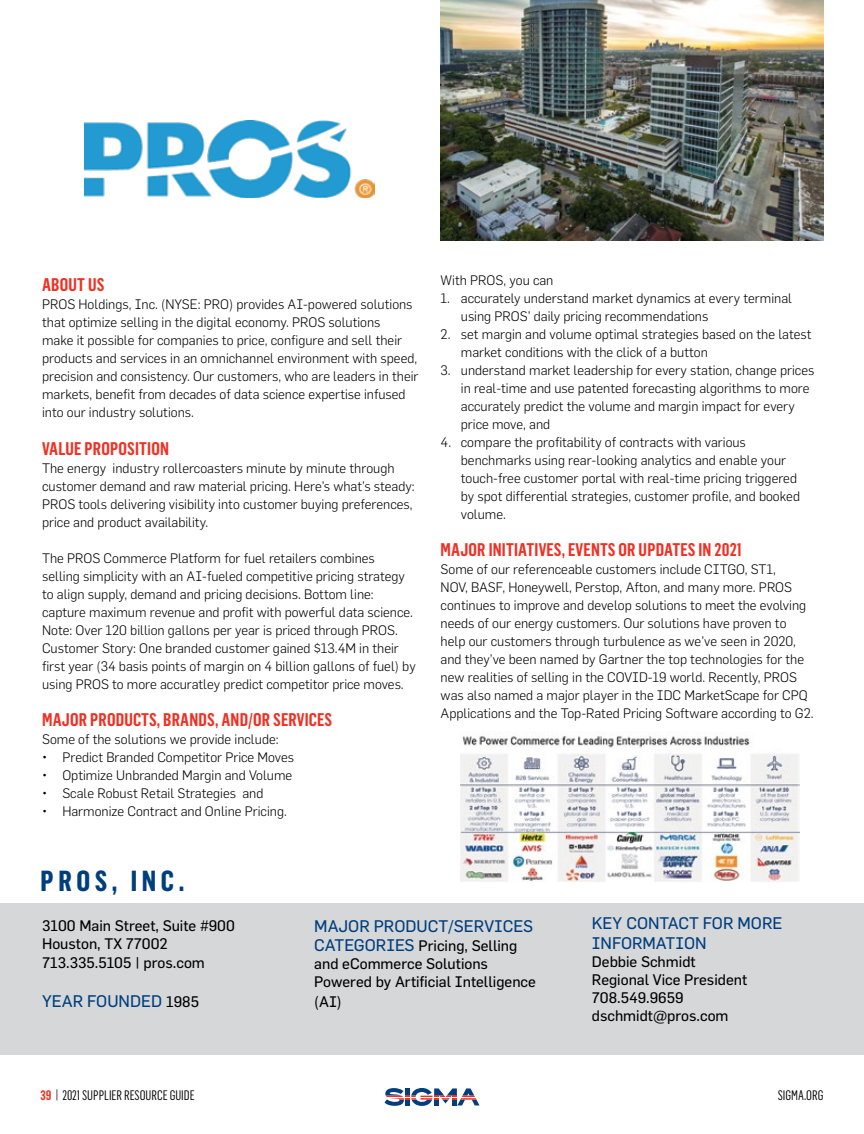
<style>
.page{position:relative;width:864px;height:1134px;background:#fff}
.page>*{position:absolute;margin:0;border:0;box-sizing:border-box;transform-origin:0 0}
.t1{font:700 28.5px "Flama Condensed";letter-spacing:.16em;color:#003e7e}
.t2{font:600 18px "Flama Condensed";letter-spacing:.01em;color:#ee3124}
.t3{font:16.5px/19.5px "Flama Basic";color:#003e7e}
.t4{font:15px/18px "Flama Basic";color:#000}
.t5{font:300 13.5px/18px "Flama";color:#000}
.t6{font:13.5px "Flama Condensed";color:#000}
.s1{font-size:15px;color:#000}
.s2{font-size:16.5px;color:#003e7e}
.s3{font-weight:600;color:#ee3124}
</style>
<div class="page">
<svg style="left:384px;top:1088px;width:96px;height:18px"></svg>
<img style="left:85px;top:120px;width:289px;height:77px">
<img style="left:441px;top:0;width:383px;height:240px">
<img style="left:460px;top:733px;width:339px;height:149px">
<div style="left:0;top:904px;width:864px;height:151px;background:#d6d7d8"></div>
<h2 class="t2" style="left:42px;top:273px;width:64px">ABOUT US</h2>
<p class="t5" style="left:42px;top:295px;width:378px">PROS Holdings, Inc. (NYSE: PRO) provides AI-powered solutions that optimize selling in the digital economy. PROS solutions<br>make it possible for companies to price, configure and sell their products and services in an omnichannel environment with speed, precision and consistency. Our customers, who are leaders in their markets, benefit from decades of data science expertise infused into our industry solutions.</p>
<h2 class="t2" style="left:42px;top:437px;width:128px">VALUE PROPOSITION</h2>
<p class="t5" style="left:42px;top:459px;width:374px">The energy industry rollercoasters minute by minute through customer demand and raw material pricing. Here’s what’s steady:<br>PROS tools delivering visibility into customer buying preferences, price and product availability.</p>
<p class="t5" style="left:42px;top:549px;width:375px">The PROS Commerce Platform for fuel retailers combines selling simplicity with an AI-fueled competitive pricing strategy to align supply, demand and pricing decisions. Bottom line: capture maximum revenue and profit with powerful data science.<br>Note: Over 120 billion gallons per year is priced through PROS.<br>Customer Story: One branded customer gained $13.4M in their first year (34 basis points of margin on 4 billion gallons of fuel) by using PROS to more accuratley predict competitor price moves.</p>
<h2 class="t2" style="left:42px;top:708px;width:292px">MAJOR PRODUCTS, BRANDS, AND/OR SERVICES</h2>
<p class="t5" style="left:42px;top:730px;width:238px">Some of the solutions we provide include:</p>
<p class="t5" style="left:42px;top:748px;width:254px">• Predict Branded Competitor Price Moves</p>
<p class="t5" style="left:42px;top:766px;width:252px">• Optimize Unbranded Margin and Volume</p>
<p class="t5" style="left:42px;top:784px;width:223px">• Scale Robust Retail Strategies and</p>
<p class="t5" style="left:42px;top:802px;width:246px">• Harmonize Contract and Online Pricing.</p>
<h1 class="t1" style="left:41px;top:863px;width:145px">PROS, INC.</h1>
<p class="t5" style="left:441px;top:271px;width:114px">With PROS, you can</p>
<p class="t5" style="left:461px;top:289px;width:333px;text-indent:-20px">1. accurately understand market dynamics at every terminal using PROS’ daily pricing recommendations</p>
<p class="t5" style="left:461px;top:325px;width:352px;text-indent:-20px">2. set margin and volume optimal strategies based on the latest market conditions with the click of a button</p>
<p class="t5" style="left:461px;top:361px;width:355px;text-indent:-20px">3. understand market leadership for every station, change prices in real-time and use patented forecasting algorithms to more accurately predict the volume and margin impact for every price move, and</p>
<p class="t5" style="left:461px;top:433px;width:341px;text-indent:-20px">4. compare the profitability of contracts with various benchmarks using rear-looking analytics and enable your touch-free customer portal with real-time pricing triggered by spot differential strategies, customer profile, and booked volume.</p>
<h2 class="t2" style="left:441px;top:539px;width:303px">MAJOR INITIATIVES, EVENTS OR UPDATES IN 2021</h2>
<p class="t5" style="left:441px;top:560px;width:374px">Some of our referenceable customers include CITGO, ST1,<br>NOV, BASF, Honeywell, Perstop, Afton, and many more. PROS continues to improve and develop solutions to meet the evolving needs of our energy customers. Our solutions have proven to help our customers through turbulence as we’ve seen in 2020, and they’ve been named by Gartner the top technologies for the new realities of selling in the COVID-19 world. Recently, PROS was also named a major player in the IDC MarketScape for CPQ Applications and the Top-Rated Pricing Software according to G2.</p>
<p class="t4" style="left:42px;top:916px;width:194px">3100 Main Street, Suite #900<br>Houston, TX 77002</p>
<p class="t4" style="left:42px;top:954px;width:164px">713.335.5105 | pros.com</p>
<p class="t3" style="left:42px;top:991px;width:158px">YEAR FOUNDED <span class="s1">1985</span></p>
<p class="t3" style="left:314px;top:916px;width:220px">MAJOR PRODUCT/SERVICES</p>
<p class="t4" style="left:314px;top:937px;width:223px"><span class="s2">CATEGORIES</span> Pricing, Selling and eCommerce Solutions<br>Powered by Artificial Intelligence</p>
<p class="t4" style="left:314px;top:992px;width:29px">(AI)</p>
<p class="t3" style="left:592px;top:914px;width:192px">KEY CONTACT FOR MORE<br>INFORMATION</p>
<p class="t4" style="left:592px;top:952px;width:157px">Debbie Schmidt<br>Regional Vice President<br>708.549.9659 dschmidt@pros.com</p>
<p class="t6" style="left:40px;top:1087px;width:156px"><span class="s3">39</span> | 2021 SUPPLIER RESOURCE GUIDE</p>
<p class="t6" style="left:778px;top:1087px;width:47px">SIGMA.ORG</p>
</div>
